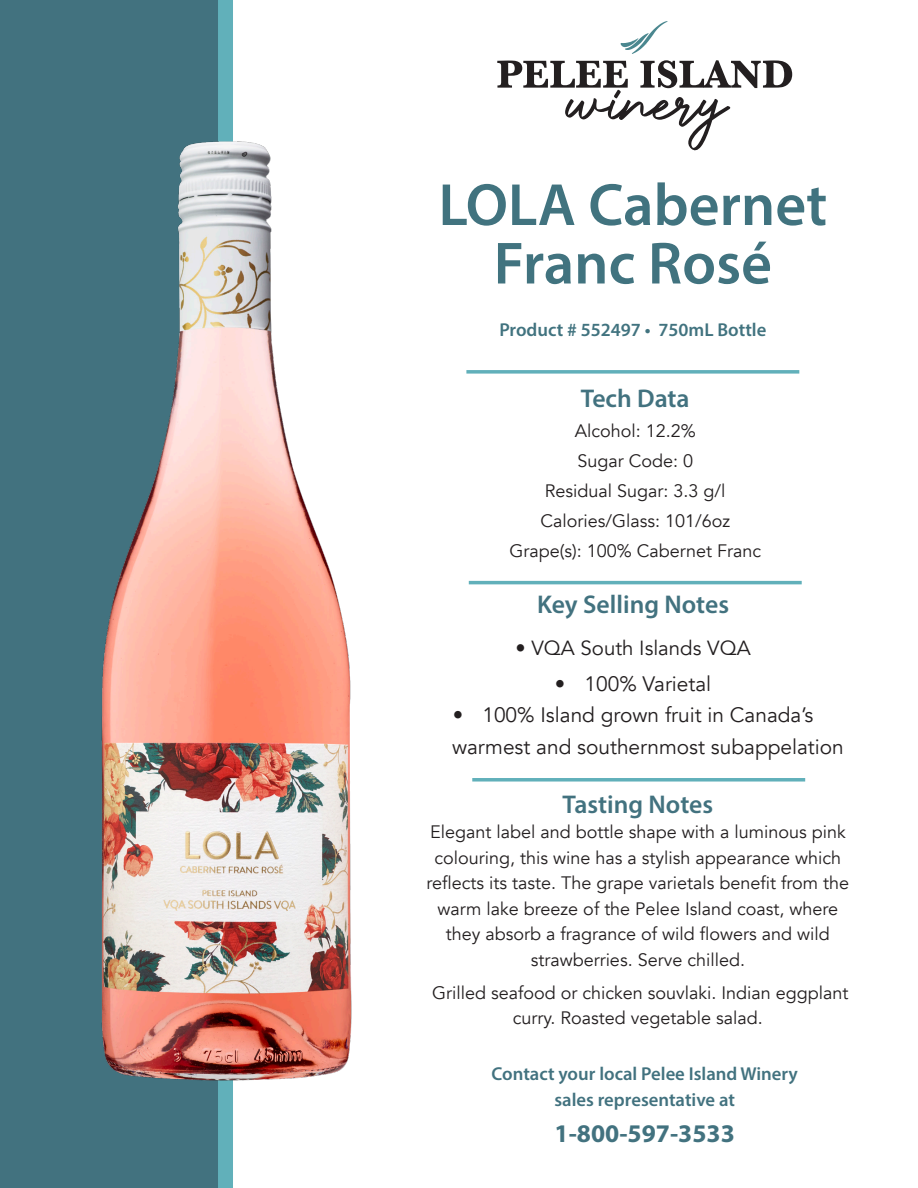
<style>
.page{position:relative;width:918px;height:1188px;background:#fff}
.page>*{position:absolute;margin:0;border:0;box-sizing:border-box;transform-origin:0 0}
.t1{font:600 60px "Myriad Pro";color:#41737f}
.t2{font:600 25.65px "Myriad Pro";color:#42727f}
.t3{font:700 25.5px "Myriad Pro";color:#42727f}
.t4{font:20.85px/31.5px "Avenir";color:#231f20}
.t5{font:20.4px "Avenir";color:#231f20}
.t6{font:600 18.75px/25.5px "Myriad Pro";color:#42727f;text-align:center}
.t7{font:600 18.75px "Myriad Pro";color:#41737f}
.t8{font:18px/25.5px "Avenir";color:#231f20;text-align:center}
</style>
<div class="page">
<div style="left:0;top:0;width:233px;height:1188px;background:#42727f"></div>
<svg style="left:497px;top:60px;width:295px;height:91px"></svg>
<svg style="left:621px;top:21px;width:47px;height:33px"></svg>
<svg style="left:466px;top:370px;width:333px;height:4px"></svg>
<hr style="left:469px;top:581px;width:333px;height:3px;background:#61b0ba">
<svg style="left:472px;top:778px;width:333px;height:4px"></svg>
<img style="left:72px;top:124px;width:280px;height:987px">
<p class="t1" style="left:438px;top:167px;width:390px">LOLA Cabernet</p>
<p class="t1" style="left:494px;top:225px;width:280px">Franc Rosé</p>
<p class="t7" style="left:499px;top:318px;width:269px">Product # 552497 • 750mL Bottle</p>
<p class="t2" style="left:581px;top:382px;width:110px">Tech Data</p>
<p class="t8" style="left:575px;top:418px;width:123px">Alcohol: 12.2%</p>
<p class="t8" style="left:577px;top:448px;width:117px">Sugar Code: 0</p>
<p class="t8" style="left:545px;top:478px;width:182px">Residual Sugar: 3.3 g/l</p>
<p class="t8" style="left:540px;top:508px;width:191px">Calories/Glass: 101/6oz</p>
<p class="t8" style="left:509px;top:538px;width:253px">Grape(s): 100% Cabernet Franc</p>
<p class="t2" style="left:537px;top:588px;width:194px">Key Selling Notes</p>
<p class="t5" style="left:515px;top:635px;width:237px">• VQA South Islands VQA</p>
<p class="t4" style="left:555px;top:668px;width:158px">• 100% Varietal</p>
<p class="t4" style="left:452px;top:700px;width:393px">• 100% Island grown fruit in Canada’s warmest and southernmost subappelation</p>
<p class="t2" style="left:563px;top:788px;width:152px">Tasting Notes</p>
<p class="t8" style="left:427px;top:819px;width:424px">Elegant label and bottle shape with a luminous pink colouring, this wine has a stylish appearance which reflects its taste. The grape varietals benefit from the warm lake breeze of the Pelee Island coast, where they absorb a fragrance of wild flowers and wild strawberries. Serve chilled.</p>
<p class="t8" style="left:432px;top:980px;width:418px">Grilled seafood or chicken souvlaki. Indian eggplant curry. Roasted vegetable salad.</p>
<p class="t6" style="left:492px;top:1061px;width:308px">Contact your local Pelee Island Winery sales representative at</p>
<h3 class="t3" style="left:555px;top:1117px;width:182px">1-800-597-3533</h3>
</div>
